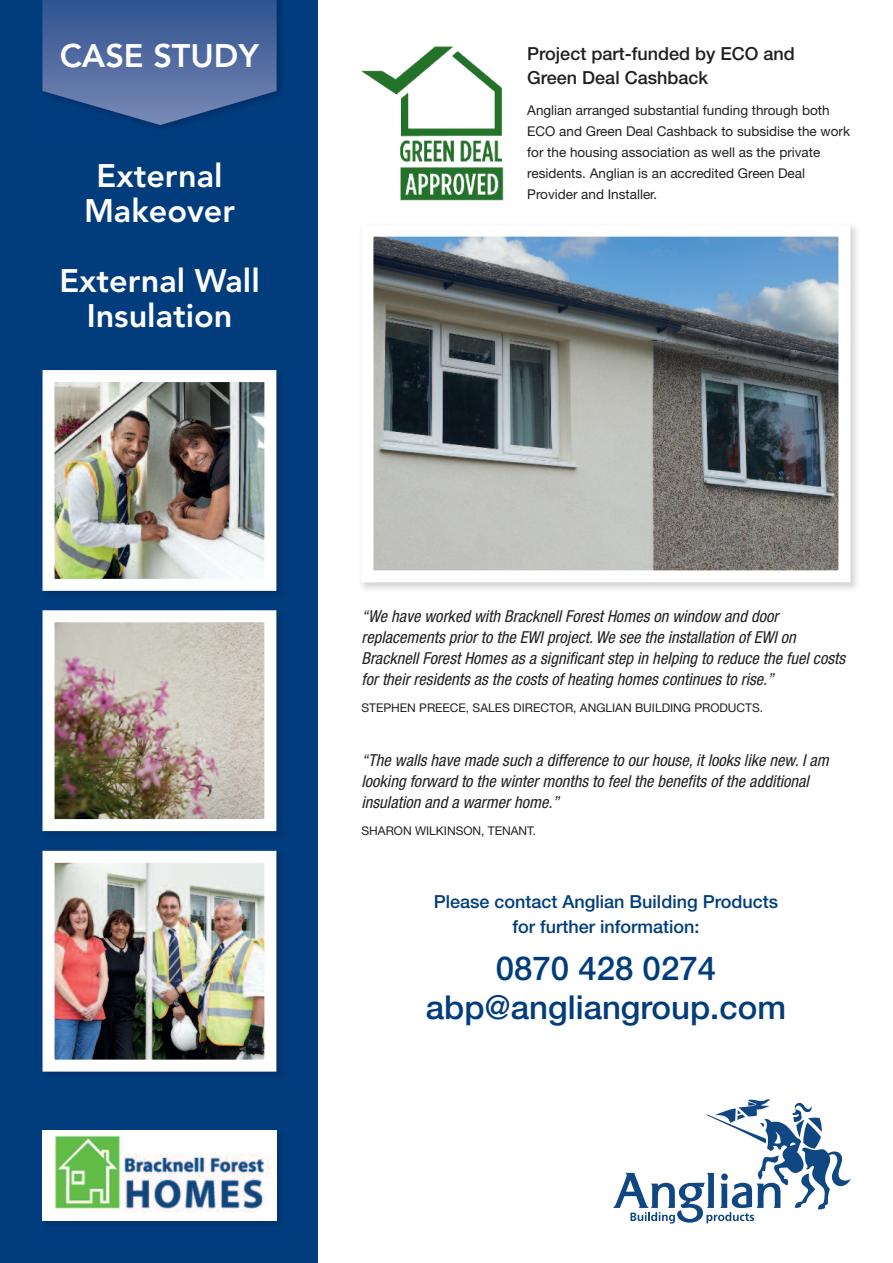
<style>
.page{position:relative;width:893px;height:1263px;background:#fff}
.page>*{position:absolute;margin:0;border:0;box-sizing:border-box;transform-origin:0 0}
.t1{font:500 33px/39px "Helvetica Neue";color:#013d7d;text-align:center}
.t2{font:800 32.4px/35px "Avenir";color:#fff;text-align:center}
.t3{font:500 18px/25.5px "Helvetica Neue";color:#013d7d;text-align:center}
.t4{font:500 18px/24px "Helvetica Neue";color:#231f20}
.t5{font:italic condensed 16.5px/21px "Helvetica Neue";letter-spacing:.005em;color:#231f20}
.t6{font:13.5px/21px "Helvetica Neue";color:#231f20}
.t7{font:12px "Helvetica Neue";color:#231f20}
</style>
<div class="page">
<div style="left:0;top:0;width:318px;height:1263px;background:#013d7d"></div>
<img style="left:42px;top:0;width:239px;height:128px">
<svg style="left:43px;top:0;width:233px;height:125px;background:#44639a"></svg>
<img style="left:361px;top:226px;width:496px;height:364px">
<img style="left:374px;top:238px;width:463px;height:331px">
<div style="left:361px;top:225px;width:489px;height:357px;border:12px solid #fff"></div>
<img style="left:42px;top:1130px;width:238px;height:94px">
<img style="left:43px;top:1131px;width:233px;height:89px">
<img style="left:42px;top:370px;width:238px;height:705px">
<img style="left:56px;top:383px;width:207px;height:195px">
<div style="left:43px;top:370px;width:233px;height:221px;border:12px solid #fff"></div>
<img style="left:56px;top:623px;width:207px;height:195px">
<div style="left:43px;top:610px;width:233px;height:221px;border:12px solid #fff"></div>
<img style="left:42px;top:845px;width:238px;height:1px">
<img style="left:56px;top:864px;width:207px;height:194px">
<div style="left:43px;top:851px;width:233px;height:220px;border:12px solid #fff"></div>
<img style="left:361px;top:46px;width:143px;height:155px">
<svg style="left:613px;top:1099px;width:238px;height:124px"></svg>
<h2 class="t2" style="left:60px;top:41px;width:201px">CASE STUDY</h2>
<h2 class="t2" style="left:84px;top:161px;width:153px">External<br>Makeover</h2>
<h2 class="t2" style="left:59px;top:266px;width:202px">External Wall<br>Insulation</h2>
<p class="t4" style="left:527px;top:40px;width:269px">Project part-funded by ECO and<br>Green Deal Cashback</p>
<p class="t6" style="left:527px;top:99px;width:324px">Anglian arranged substantial funding through both ECO and Green Deal Cashback to subsidise the work for the housing association as well as the private residents. Anglian is an accredited Green Deal Provider and Installer.</p>
<p class="t5" style="left:361px;top:607px;width:485px">“We have worked with Bracknell Forest Homes on window and door replacements prior to the EWI project. We see the installation of EWI on Bracknell Forest Homes as a significant step in helping to reduce the fuel costs for their residents as the costs of heating homes continues to rise.”</p>
<p class="t7" style="left:361px;top:697px;width:403px">STEPHEN PREECE, SALES DIRECTOR, ANGLIAN BUILDING PRODUCTS.</p>
<p class="t5" style="left:361px;top:751px;width:469px">“The walls have made such a difference to our house, it looks like new. I am looking forward to the winter months to feel the benefits of the additional insulation and a warmer home.”</p>
<p class="t7" style="left:361px;top:820px;width:176px">SHARON WILKINSON, TENANT.</p>
<p class="t3" style="left:434px;top:888px;width:346px">Please contact Anglian Building Products for further information:</p>
<h1 class="t1" style="left:426px;top:947px;width:362px">0870 428 0274 abp@angliangroup.com</h1>
</div>
